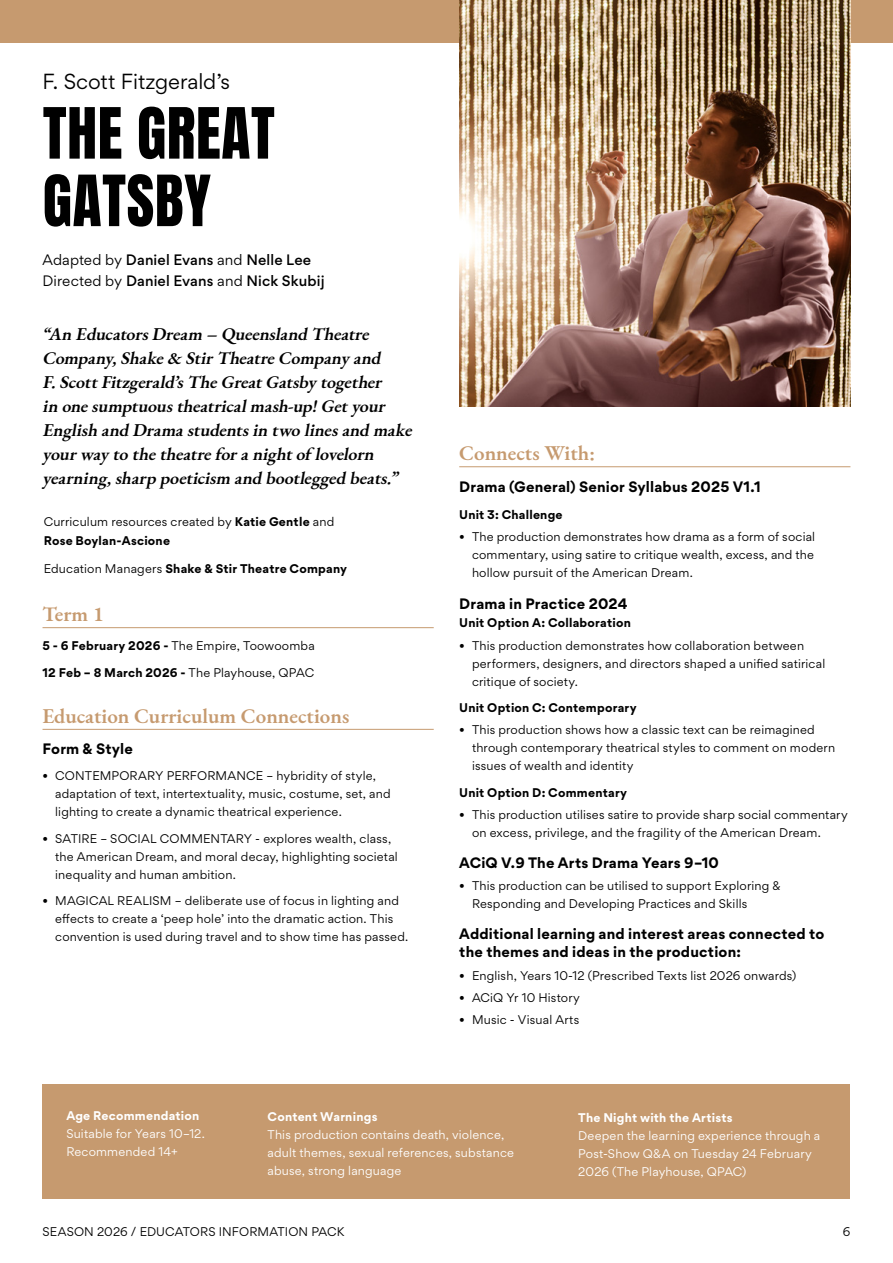
<style>
.page{position:relative;width:893px;height:1263px;background:#fff}
.page>*{position:absolute;margin:0;border:0;box-sizing:border-box;transform-origin:0 0}
.t1{font:60px/67.5px "Anton";letter-spacing:.01em;color:#000}
.t2{font:600 21px "EB Garamond";color:#c69a6f}
.t3{font:19.5px "Gordita";letter-spacing:-.005em;color:#000}
.t4{font:italic 600 18px/24px "EB Garamond";color:#000}
.t5{font:700 13.5px/18px "Gordita";letter-spacing:.015em;color:#000}
.t6{font:500 13.5px/21px "Gordita";letter-spacing:.01em;color:#000}
.t7{font:11.25px/18px "Gordita";letter-spacing:.015em;color:#000}
.t8{font:11.25px/18px "Gordita";letter-spacing:.015em;color:#fff}
.t9{font:700 11.25px "Gordita";letter-spacing:.02em;color:#000}
.t10{font:700 11.25px "Gordita";letter-spacing:.02em;color:#fff}
.s1{font-weight:400}
.s2{font-weight:700}
</style>
<div class="page">
<div style="left:43px;top:1084px;width:807px;height:115px;background:#c69a6f"></div>
<div style="left:0;top:0;width:893px;height:43px;background:#c69a6f"></div>
<hr style="left:43px;top:627px;width:391px;height:1px;background:#c69a6f">
<hr style="left:43px;top:729px;width:391px;height:1px;background:#c69a6f">
<hr style="left:459px;top:466px;width:391px;height:1px;background:#c69a6f">
<img style="left:459px;top:0;width:391px;height:406px">
<h3 class="t3" style="left:43px;top:67px;width:189px">F. Scott Fitzgerald’s</h3>
<h1 class="t1" style="left:43px;top:104px;width:233px">THE GREAT<br>GATSBY</h1>
<p class="t6" style="left:43px;top:250px;width:284px"><span class="s1">Adapted by</span> Daniel Evans <span class="s1">and</span> Nelle Lee<br><span class="s1">Directed by</span> Daniel Evans <span class="s1">and</span> Nick Skubij</p>
<p class="t4" style="left:43px;top:322px;width:375px">“An EducatorsDream – Queensland Theatre Company,Shake&amp; StirTheatreCompany and F.ScottFitzgerald’sTheGreatGatsby together<br>in onesumptuoustheatricalmash-up!Getyour English and Dramastudentsin two linesand make yourway to thetheatreforanightof lovelorn yearning,sharp poeticism and bootlegged beats.”</p>
<p class="t7" style="left:44px;top:512px;width:292px;line-height:19.5px">Curriculum resources created by <span class="s2">Katie Gentle</span> and<br><span class="s2">Rose Boylan-Ascione</span></p>
<p class="t9" style="left:44px;top:560px;width:305px"><span class="s1">Education Managers</span> Shake &amp; Stir Theatre Company</p>
<h2 class="t2" style="left:43px;top:599px;width:63px">Term 1</h2>
<p class="t7" style="left:43px;top:637px;width:274px"><span class="s2">5 - 6 February 2026 -</span> The Empire, Toowoomba</p>
<p class="t9" style="left:43px;top:663px;width:273px">12 Feb – 8 March 2026 - <span class="s1">The Playhouse, QPAC</span></p>
<h2 class="t2" style="left:43px;top:701px;width:308px">Education Curriculum Connections</h2>
<p class="t5" style="left:43px;top:739px;width:92px">Form &amp; Style</p>
<p class="t7" style="left:55px;top:767px;width:337px;text-indent:-13px">• CONTEMPORARY PERFORMANCE – hybridity of style, adaptation of text, intertextuality, music, costume, set, and lighting to create a dynamic theatrical experience.</p>
<p class="t7" style="left:55px;top:829px;width:344px;text-indent:-13px">• SATIRE – SOCIAL COMMENTARY - explores wealth, class, the American Dream, and moral decay, highlighting societal inequality and human ambition.</p>
<p class="t7" style="left:55px;top:892px;width:355px;text-indent:-13px">• MAGICAL REALISM – deliberate use of focus in lighting and effects to create a ‘peep hole’ into the dramatic action. This convention is used during travel and to show time has passed.</p>
<h2 class="t2" style="left:459px;top:439px;width:137px">Connects With:</h2>
<p class="t5" style="left:459px;top:478px;width:303px">Drama (General) Senior Syllabus 2025 V1.1</p>
<p class="t9" style="left:459px;top:505px;width:105px">Unit 3: Challenge</p>
<p class="t7" style="left:472px;top:527px;width:345px;text-align:justify;text-indent:-13px">• The production demonstrates how drama as a form of social commentary, using satire to critique wealth, excess, and the hollow pursuit of the American Dream.</p>
<p class="t5" style="left:459px;top:595px;width:170px">Drama in Practice 2024</p>
<p class="t9" style="left:459px;top:614px;width:173px">Unit Option A: Collaboration</p>
<p class="t7" style="left:472px;top:636px;width:355px;text-indent:-13px">• This production demonstrates how collaboration between performers, designers, and directors shaped a unified satirical critique of society.</p>
<p class="t9" style="left:459px;top:699px;width:179px">Unit Option C: Contemporary</p>
<p class="t7" style="left:472px;top:721px;width:365px;text-indent:-13px">• This production shows how a classic text can be reimagined through contemporary theatrical styles to comment on modern issues of wealth and identity</p>
<p class="t9" style="left:459px;top:784px;width:169px">Unit Option D: Commentary</p>
<p class="t7" style="left:472px;top:806px;width:377px;text-indent:-13px">• This production utilises satire to provide sharp social commentary on excess, privilege, and the fragility of the American Dream.</p>
<p class="t5" style="left:459px;top:854px;width:261px">ACiQ V.9 The Arts Drama Years 9–10</p>
<p class="t7" style="left:472px;top:877px;width:310px;text-indent:-13px">• This production can be utilised to support Exploring &amp;<br>Responding and Developing Practices and Skills</p>
<p class="t5" style="left:459px;top:925px;width:367px">Additional learning and interest areas connected to the themes and ideas in the production:</p>
<p class="t7" style="left:459px;top:966px;width:339px">• English, Years 10-12 (Prescribed Texts list 2026 onwards)</p>
<p class="t7" style="left:459px;top:988px;width:122px">• ACiQ Yr 10 History</p>
<p class="t7" style="left:459px;top:1011px;width:121px">• Music - Visual Arts</p>
<p class="t10" style="left:66px;top:1107px;width:135px">Age Recommendation</p>
<p class="t8" style="left:66px;top:1124px;width:140px">Suitable for Years 10–12.<br>Recommended 14+</p>
<p class="t10" style="left:268px;top:1108px;width:111px">Content Warnings</p>
<p class="t8" style="left:268px;top:1126px;width:248px">This production contains death, violence, adult themes, sexual references, substance abuse, strong language</p>
<p class="t10" style="left:578px;top:1108px;width:156px">The Night with the Artists</p>
<p class="t8" style="left:578px;top:1126px;width:244px">Deepen the learning experience through a<br>Post-Show Q&amp;A on Tuesday 24 February<br>2026 (The Playhouse, QPAC)</p>
<p class="t7" style="left:43px;top:1222px;width:303px">SEASON 2026 / EDUCATORS INFORMATION PACK</p>
<p class="t7" style="left:843px;top:1222px;width:9px">6</p>
</div>
